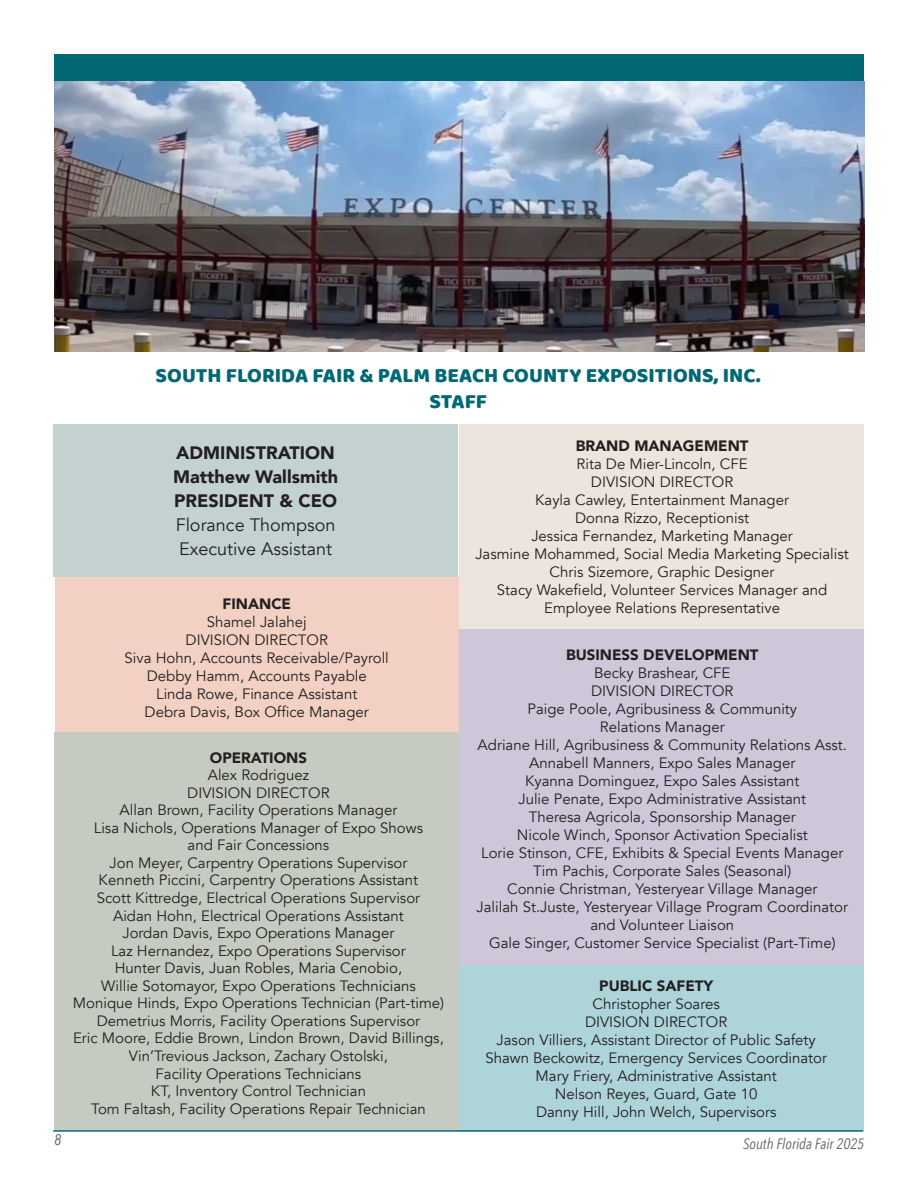
<style>
.page{position:relative;width:918px;height:1188px;background:#fff}
.page>*{position:absolute;margin:0;border:0;box-sizing:border-box;transform-origin:0 0}
.t1{font:21px "Baloo";color:#026873}
.t2{font:18px/24px "Avenir";color:#231f20}
.t3{font:900 18px/24px "Avenir";color:#231f20}
.t4{font:15px/18px "Avenir";color:#231f20;text-align:center}
.t5{font:900 15px/18px "Avenir";color:#231f20;text-align:center}
.t6{font:italic 15px "Avenir Next Condensed";color:#636366}
.t7{font:italic 15px "Arial Narrow";color:#636366}
.s1{font-weight:900}
.s2{font-weight:400}
</style>
<div class="page">
<div style="left:54px;top:732px;width:405px;height:398px;background:#c6cbc1"></div>
<div style="left:459px;top:966px;width:405px;height:165px;background:#add4d9"></div>
<div style="left:459px;top:629px;width:405px;height:336px;background:#cdc7d9"></div>
<div style="left:459px;top:425px;width:405px;height:204px;background:#ece4dd"></div>
<div style="left:55px;top:577px;width:403px;height:155px;background:#f2d0c4"></div>
<div style="left:53px;top:425px;width:405px;height:152px;background:#c3d2d0"></div>
<div style="left:54px;top:54px;width:810px;height:27px;background:#026873"></div>
<img style="left:54px;top:82px;width:810px;height:270px">
<hr style="left:53px;top:1130px;width:810px;height:2px;background:#026873">
<p class="t1" style="left:156px;top:363px;width:607px">SOUTH FLORIDA FAIR &amp; PALM BEACH COUNTY EXPOSITIONS, INC.</p>
<p class="t1" style="left:429px;top:388px;width:59px">STAFF</p>
<p class="t3" style="left:173px;top:440px;width:166px">ADMINISTRATION<br>Matthew Wallsmith</p>
<p class="t2" style="left:174px;top:489px;width:164px"><span class="s1">PRESIDENT &amp; CEO<br></span>Florance Thompson</p>
<p class="t2" style="left:179px;top:537px;width:154px">Executive Assistant</p>
<p class="t4" style="left:576px;top:437px;width:174px;text-align:left"><span class="s1">BRAND MANAGEMENT<br></span>Rita De Mier-Lincoln, CFE</p>
<p class="t4" style="left:591px;top:473px;width:144px">DIVISION DIRECTOR</p>
<p class="t4" style="left:535px;top:491px;width:255px">Kayla Cawley, Entertainment Manager</p>
<p class="t4" style="left:575px;top:509px;width:175px">Donna Rizzo, Receptionist</p>
<p class="t4" style="left:531px;top:527px;width:263px">Jessica Fernandez, Marketing Manager</p>
<p class="t4" style="left:475px;top:545px;width:375px">Jasmine Mohammed, Social Media Marketing Specialist</p>
<p class="t4" style="left:550px;top:563px;width:226px">Chris Sizemore, Graphic Designer</p>
<p class="t4" style="left:497px;top:581px;width:332px">Stacy Wakefield, Volunteer Services Manager and<br>Employee Relations Representative</p>
<p class="t5" style="left:566px;top:645px;width:194px">BUSINESS DEVELOPMENT<br><span class="s2">Becky Brashear, CFE</span></p>
<p class="t4" style="left:527px;top:682px;width:271px">DIVISION DIRECTOR<br>Paige Poole, Agribusiness &amp; Community<br>Relations Manager</p>
<p class="t4" style="left:478px;top:736px;width:371px">Adriane Hill, Agribusiness &amp; Community Relations Asst.</p>
<p class="t4" style="left:529px;top:754px;width:268px">Annabell Manners, Expo Sales Manager</p>
<p class="t4" style="left:525px;top:772px;width:276px">Kyanna Dominguez, Expo Sales Assistant</p>
<p class="t4" style="left:518px;top:790px;width:289px">Julie Penate, Expo Administrative Assistant</p>
<p class="t4" style="left:529px;top:808px;width:268px">Theresa Agricola, Sponsorship Manager</p>
<p class="t4" style="left:517px;top:826px;width:293px">Nicole Winch, Sponsor Activation Specialist</p>
<p class="t4" style="left:481px;top:844px;width:364px">Lorie Stinson, CFE, Exhibits &amp; Special Events Manager</p>
<p class="t4" style="left:533px;top:862px;width:259px">Tim Pachis, Corporate Sales (Seasonal)</p>
<p class="t4" style="left:507px;top:880px;width:312px">Connie Christman, Yesteryear Village Manager</p>
<p class="t4" style="left:477px;top:898px;width:373px">Jalilah St.Juste, Yesteryear Village Program Coordinator and Volunteer Liaison</p>
<p class="t4" style="left:489px;top:934px;width:348px">Gale Singer, Customer Service Specialist (Part-Time)</p>
<p class="t4" style="left:207px;top:595px;width:102px"><span class="s1">FINANCE<br></span>Shamel Jalahej</p>
<p class="t4" style="left:186px;top:631px;width:144px">DIVISION DIRECTOR</p>
<p class="t4" style="left:125px;top:649px;width:266px">Siva Hohn, Accounts Receivable/Payroll</p>
<p class="t4" style="left:147px;top:667px;width:222px">Debby Hamm, Accounts Payable</p>
<p class="t4" style="left:156px;top:685px;width:203px">Linda Rowe, Finance Assistant</p>
<p class="t4" style="left:145px;top:703px;width:226px">Debra Davis, Box Office Manager</p>
<p class="t5" style="left:210px;top:748px;width:99px">OPERATIONS</p>
<p class="t4" style="left:208px;top:766px;width:103px">Alex Rodriguez</p>
<p class="t4" style="left:187px;top:784px;width:144px">DIVISION DIRECTOR</p>
<p class="t4" style="left:120px;top:801px;width:279px">Allan Brown, Facility Operations Manager</p>
<p class="t4" style="left:94px;top:819px;width:331px;line-height:17.5px">Lisa Nichols, Operations Manager of Expo Shows and Fair Concessions</p>
<p class="t4" style="left:99px;top:854px;width:321px;line-height:17.5px">Jon Meyer, Carpentry Operations Supervisor<br>Kenneth Piccini, Carpentry Operations Assistant</p>
<p class="t4" style="left:97px;top:889px;width:325px">Scott Kittredge, Electrical Operations Supervisor</p>
<p class="t4" style="left:113px;top:907px;width:292px">Aidan Hohn, Electrical Operations Assistant</p>
<p class="t4" style="left:122px;top:924px;width:274px">Jordan Davis, Expo Operations Manager</p>
<p class="t4" style="left:111px;top:942px;width:296px">Laz Hernandez, Expo Operations Supervisor</p>
<p class="t4" style="left:101px;top:960px;width:316px;line-height:17.5px">Hunter Davis, Juan Robles, Maria Cenobio,<br>Willie Sotomayor, Expo Operations Technicians</p>
<p class="t4" style="left:73px;top:994px;width:373px">Monique Hinds, Expo Operations Technician (Part-time)</p>
<p class="t4" style="left:97px;top:1012px;width:325px">Demetrius Morris, Facility Operations Supervisor</p>
<p class="t4" style="left:73px;top:1030px;width:372px;line-height:17.5px">Eric Moore, Eddie Brown, Lindon Brown, David Billings,<br>Vin’Trevious Jackson, Zachary Ostolski,<br>Facility Operations Technicians</p>
<p class="t4" style="left:151px;top:1082px;width:217px">KT, Inventory Control Technician</p>
<p class="t4" style="left:91px;top:1100px;width:336px">Tom Faltash, Facility Operations Repair Technician</p>
<p class="t5" style="left:599px;top:976px;width:115px">PUBLIC SAFETY</p>
<p class="t4" style="left:593px;top:995px;width:129px">Christopher Soares</p>
<p class="t4" style="left:585px;top:1013px;width:144px">DIVISION DIRECTOR</p>
<p class="t4" style="left:497px;top:1031px;width:321px">Jason Villiers, Assistant Director of Public Safety</p>
<p class="t4" style="left:485px;top:1049px;width:343px">Shawn Beckowitz, Emergency Services Coordinator</p>
<p class="t4" style="left:536px;top:1067px;width:243px">Mary Friery, Administrative Assistant</p>
<p class="t4" style="left:555px;top:1085px;width:204px">Nelson Reyes, Guard, Gate 10</p>
<p class="t4" style="left:536px;top:1103px;width:242px">Danny Hill, John Welch, Supervisors</p>
<p class="t7" style="left:54px;top:1129px;width:8px">8</p>
<p class="t6" style="left:743px;top:1135px;width:123px">South Florida Fair 2025</p>
</div>
